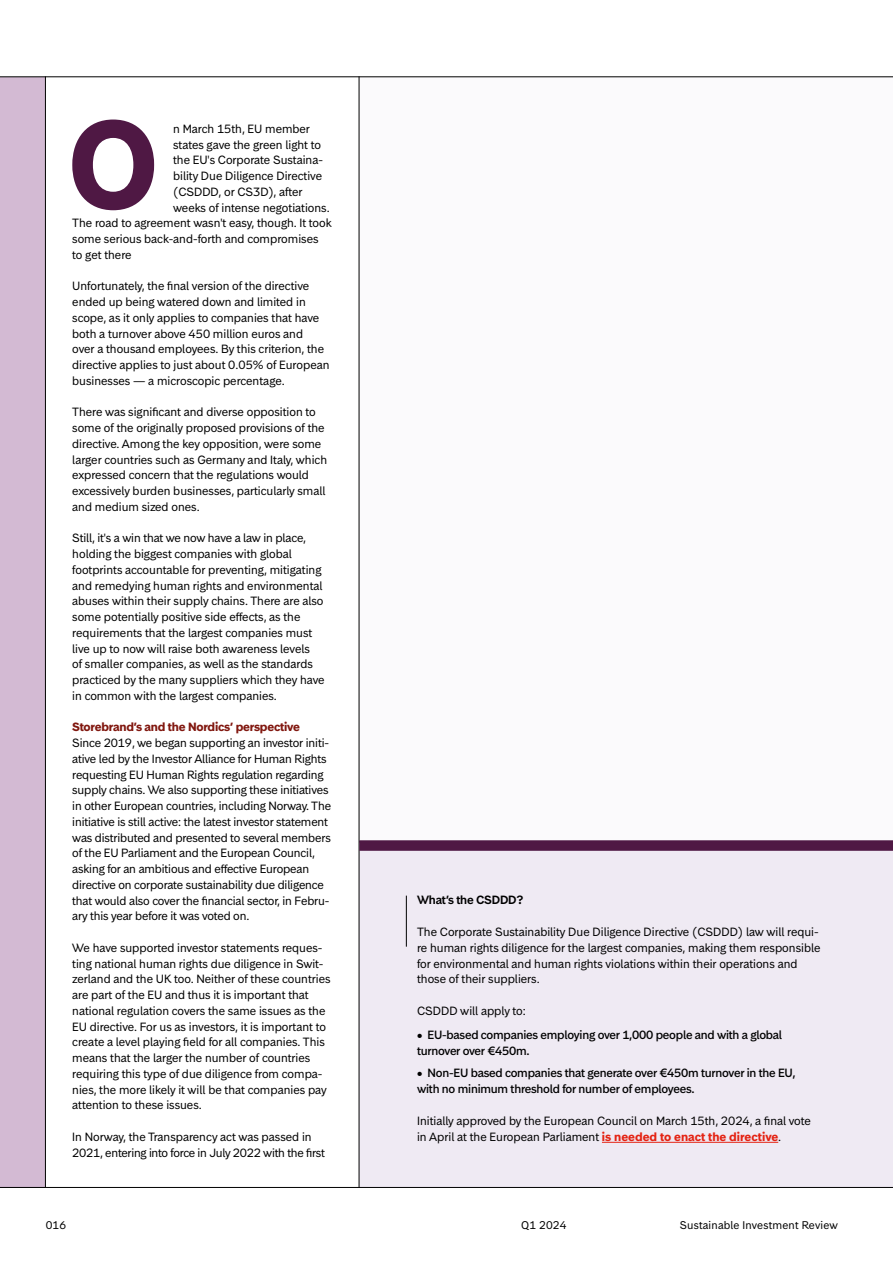
<style>
.page{position:relative;width:893px;height:1263px;background:#fff}
.page>*{position:absolute;margin:0;border:0;box-sizing:border-box;transform-origin:0 0}
.t1{font:700 117.3px "Storebrand Display";color:#4f1844}
.t2{font:11.25px/15.8px "Storebrand Text";color:#000}
.t3{font:500 11.25px/15.8px "Storebrand Text";letter-spacing:-.02em;color:#000}
.t4{font:11.25px/15.8px "Storebrand Text";letter-spacing:-.02em;color:#000}
.t5{font:700 11.25px "Storebrand Text";letter-spacing:-.02em;color:#81170f}
.t6{font:600 11.25px "Storebrand Text";letter-spacing:-.02em;color:#000}
.t7{font:10.5px "Storebrand Text";letter-spacing:.02em;color:#000}
.s1{font-weight:700;color:#e42313}
</style>
<div class="page">
<div style="left:0;top:77px;width:45px;height:1111px;background:#d3bad3"></div>
<div style="left:359px;top:77px;width:534px;height:765px;background:#fbfafc"></div>
<div style="left:359px;top:842px;width:534px;height:345px;background:#efeaf3"></div>
<hr style="left:0;top:1187px;width:893px;height:1px;background:#000">
<hr style="left:45px;top:76px;width:1px;height:1111px;background:#000">
<hr style="left:359px;top:76px;width:1px;height:1111px;background:#000">
<hr style="left:0;top:77px;width:893px;height:1px;background:#000">
<hr style="left:406px;top:896px;width:1px;height:51px;background:#000">
<hr style="left:602px;top:1142px;width:176px;height:1px;background:#e42313">
<div style="left:359px;top:840px;width:534px;height:11px;background:#4f1844"></div>
<h1 class="t1" style="left:68px;top:87px;width:92px">O</h1>
<p class="t2" style="left:173px;top:121px;width:138px">n March 15th, EU member</p>
<p class="t2" style="left:173px;top:136px;width:149px">states gave the green light to</p>
<p class="t2" style="left:173px;top:152px;width:151px">the EU's Corporate Sustaina-</p>
<p class="t2" style="left:173px;top:168px;width:150px">bility Due Diligence Directive</p>
<p class="t2" style="left:173px;top:184px;width:131px">(CSDDD, or CS3D), after</p>
<p class="t2" style="left:173px;top:199px;width:158px">weeks of intense negotiations.</p>
<p class="t2" style="left:72px;top:215px;width:261px">The road to agreement wasn't easy, though. It took</p>
<p class="t2" style="left:72px;top:231px;width:248px">some serious back-and-forth and compromises</p>
<p class="t2" style="left:72px;top:247px;width:61px">to get there</p>
<p class="t2" style="left:72px;top:278px;width:259px">Unfortunately, the final version of the directive ended up being watered down and limited in scope, as it only applies to companies that have both a turnover above 450 million euros and<br>over a thousand employees. By this criterion, the directive applies to just about 0.05% of European businesses — a microscopic percentage.</p>
<p class="t2" style="left:72px;top:404px;width:256px">There was significant and diverse opposition to some of the originally proposed provisions of the directive. Among the key opposition, were some larger countries such as Germany and Italy, which expressed concern that the regulations would excessively burden businesses, particularly small and medium sized ones.</p>
<p class="t2" style="left:72px;top:530px;width:254px">Still, it's a win that we now have a law in place, holding the biggest companies with global footprints accountable for preventing, mitigating and remedying human rights and environmental abuses within their supply chains. There are also some potentially positive side effects, as the requirements that the largest companies must live up to now will raise both awareness levels<br>of smaller companies, as well as the standards practiced by the many suppliers which they have in common with the largest companies.</p>
<p class="t5" style="left:72px;top:719px;width:229px">Storebrand’s and the Nordics’ perspective</p>
<p class="t2" style="left:72px;top:735px;width:260px">Since 2019, we began supporting an investor initi&shy;ative led by the Investor Alliance for Human Rights requesting EU Human Rights regulation regarding supply chains. We also supporting these initiatives in other European countries, including Norway. The initiative is still active: the latest investor statement was distributed and presented to several members of the EU Parliament and the European Council, asking for an ambitious and effective European directive on corporate sustainability due diligence that would also cover the financial sector, in Febru&shy;ary this year before it was voted on.</p>
<p class="t2" style="left:72px;top:940px;width:260px">We have supported investor statements reques&shy;ting national human rights due diligence in Swit&shy;zerland and the UK too. Neither of these countries are part of the EU and thus it is important that national regulation covers the same issues as the EU directive. For us as investors, it is important to create a level playing field for all companies. This means that the larger the number of countries requiring this type of due diligence from compa&shy;nies, the more likely it will be that companies pay attention to these issues.</p>
<p class="t4" style="left:72px;top:1129px;width:254px">In Norway, the Transparency act was passed in<br>2021, entering into force in July 2022 with the first</p>
<p class="t6" style="left:417px;top:892px;width:108px">What’s the CSDDD?</p>
<p class="t2" style="left:417px;top:924px;width:405px">The Corporate Sustainability Due Diligence Directive (CSDDD) law will requi&shy;re human rights diligence for the largest companies, making them responsible for environmental and human rights violations within their operations and those of their suppliers.</p>
<p class="t2" style="left:417px;top:1003px;width:110px">CSDDD will apply to:</p>
<p class="t3" style="left:417px;top:1027px;width:366px">• EU-based companies employing over 1,000 people and with a global turnover over €450m.</p>
<p class="t3" style="left:417px;top:1065px;width:380px">• Non-EU based companies that generate over €450m turnover in the EU, with no minimum threshold for number of employees.</p>
<p class="t2" style="left:417px;top:1113px;width:395px">Initially approved by the European Council on March 15th, 2024, a final vote in April at the European Parliament <span class="s1">is needed to enact the directive</span>.</p>
<p class="t7" style="left:46px;top:1218px;width:22px">016</p>
<p class="t7" style="left:521px;top:1218px;width:47px">Q1 2024</p>
<p class="t7" style="left:680px;top:1218px;width:159px">Sustainable Investment Review</p>
</div>
